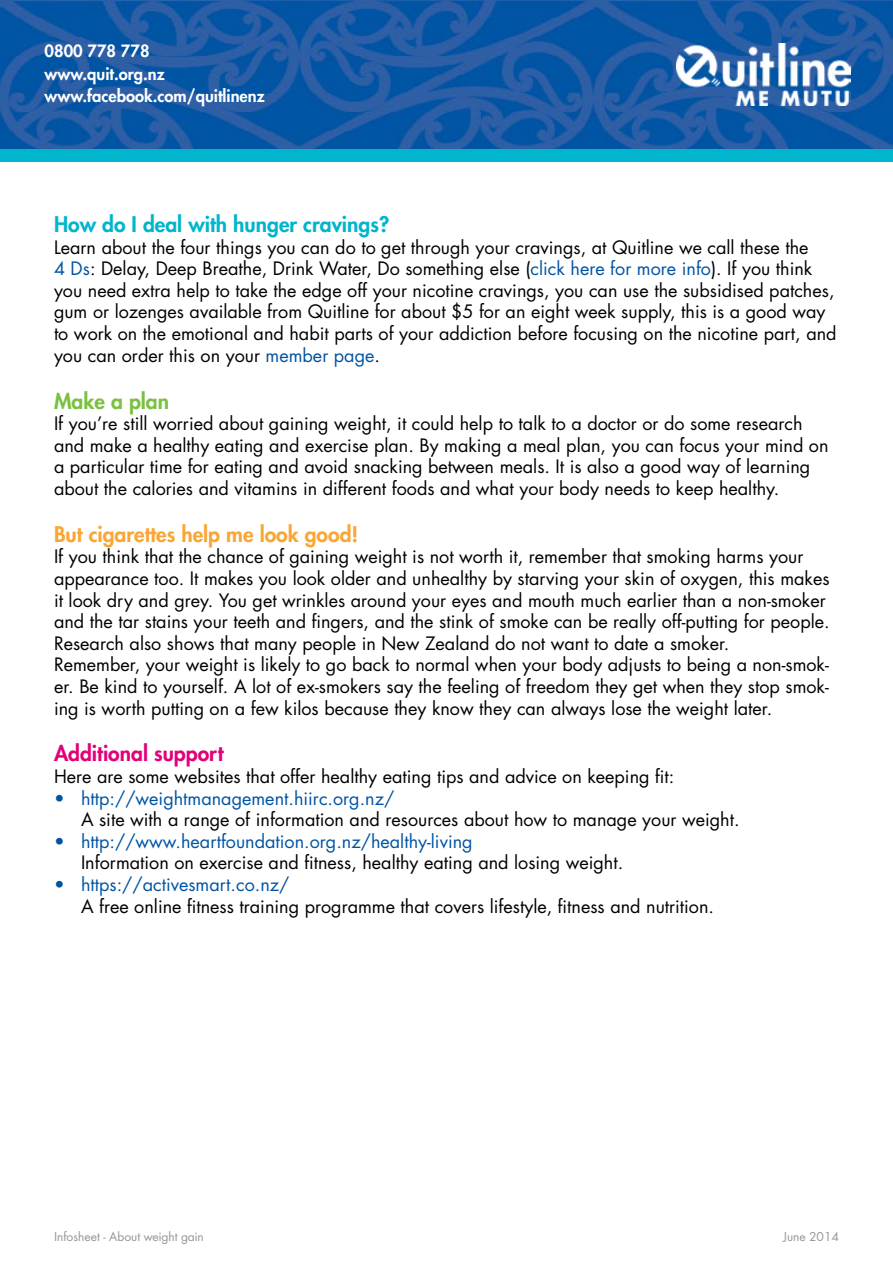
<style>
.page{position:relative;width:893px;height:1263px;background:#fff}
.page>*{position:absolute;margin:0;border:0;box-sizing:border-box;transform-origin:0 0}
.t1{font:800 21px "Futura Std";color:#00b5cc}
.t2{font:800 21px "Futura Std";color:#faa634}
.t3{font:800 21px "Futura Std";color:#e20177}
.t4{font:800 21px "Futura Std";color:#7ac143}
.t5{font:18px/21.6px "Futura Std";color:#000}
.t6{font:18px "Futura Std";color:#0054a4}
.t7{font:800 16.5px/22.5px "Futura Std";color:#fff}
.t8{font:13.5px "Futura Boo";color:#939598}
.s1{color:#0054a4}
</style>
<div class="page">
<img style="left:0;top:0;width:893px;height:149px">
<div style="left:0;top:149px;width:893px;height:13px;background:#00b5cc"></div>
<img style="left:676px;top:43px;width:175px;height:62px">
<p class="t7" style="left:45px;top:40px;width:222px">0800 778 778 www.quit.org.nz www.facebook.com/quitlinenz</p>
<p class="t1" style="left:54px;top:211px;width:337px">How do I deal with hunger cravings?</p>
<p class="t5" style="left:54px;top:236px;width:784px">Learn about the four things you can do to get through your cravings, at Quitline we call these the<br><span class="s1">4 Ds</span>: Delay, Deep Breathe, Drink Water, Do something else (<span class="s1">click here for more info</span>). If you think you need extra help to take the edge off your nicotine cravings, you can use the subsidised patches, gum or lozenges available from Quitline for about $5 for an eight week supply, this is a good way to work on the emotional and habit parts of your addiction before focusing on the nicotine part, and you can order this on your <span class="s1">member page</span>.</p>
<p class="t4" style="left:54px;top:387px;width:117px">Make a plan</p>
<p class="t5" style="left:54px;top:413px;width:776px">If you’re still worried about gaining weight, it could help to talk to a doctor or do some research and make a healthy eating and exercise plan. By making a meal plan, you can focus your mind on a particular time for eating and avoid snacking between meals. It is also a good way of learning about the calories and vitamins in different foods and what your body needs to keep healthy.</p>
<p class="t2" style="left:54px;top:521px;width:306px">But cigarettes help me look good!</p>
<p class="t5" style="left:54px;top:546px;width:777px">If you think that the chance of gaining weight is not worth it, remember that smoking harms your appearance too. It makes you look older and unhealthy by starving your skin of oxygen, this makes it look dry and grey. You get wrinkles around your eyes and mouth much earlier than a non-smoker and the tar stains your teeth and fingers, and the stink of smoke can be really off-putting for people.<br>Research also shows that many people in New Zealand do not want to date a smoker.<br>Remember, your weight is likely to go back to normal when your body adjusts to being a non-smok&shy;er. Be kind to yourself. A lot of ex-smokers say the feeling of freedom they get when they stop smok&shy;ing is worth putting on a few kilos because they know they can always lose the weight later.</p>
<p class="t3" style="left:54px;top:740px;width:171px">Additional support</p>
<p class="t5" style="left:54px;top:766px;width:622px">Here are some websites that offer healthy eating tips and advice on keeping fit:</p>
<p class="t6" style="left:54px;top:786px;width:342px">• http://weightmanagement.hiirc.org.nz/</p>
<p class="t5" style="left:81px;top:809px;width:660px">A site with a range of information and resources about how to manage your weight.</p>
<p class="t6" style="left:54px;top:830px;width:420px">• http://www.heartfoundation.org.nz/healthy-living</p>
<p class="t5" style="left:81px;top:852px;width:544px">Information on exercise and fitness, healthy eating and losing weight.</p>
<p class="t6" style="left:54px;top:873px;width:237px">• https://activesmart.co.nz/</p>
<p class="t5" style="left:81px;top:895px;width:635px">A free online fitness training programme that covers lifestyle, fitness and nutrition.</p>
<p class="t8" style="left:54px;top:1228px;width:151px">Infosheet - About weight gain</p>
<p class="t8" style="left:783px;top:1228px;width:57px">June 2014</p>
</div>
